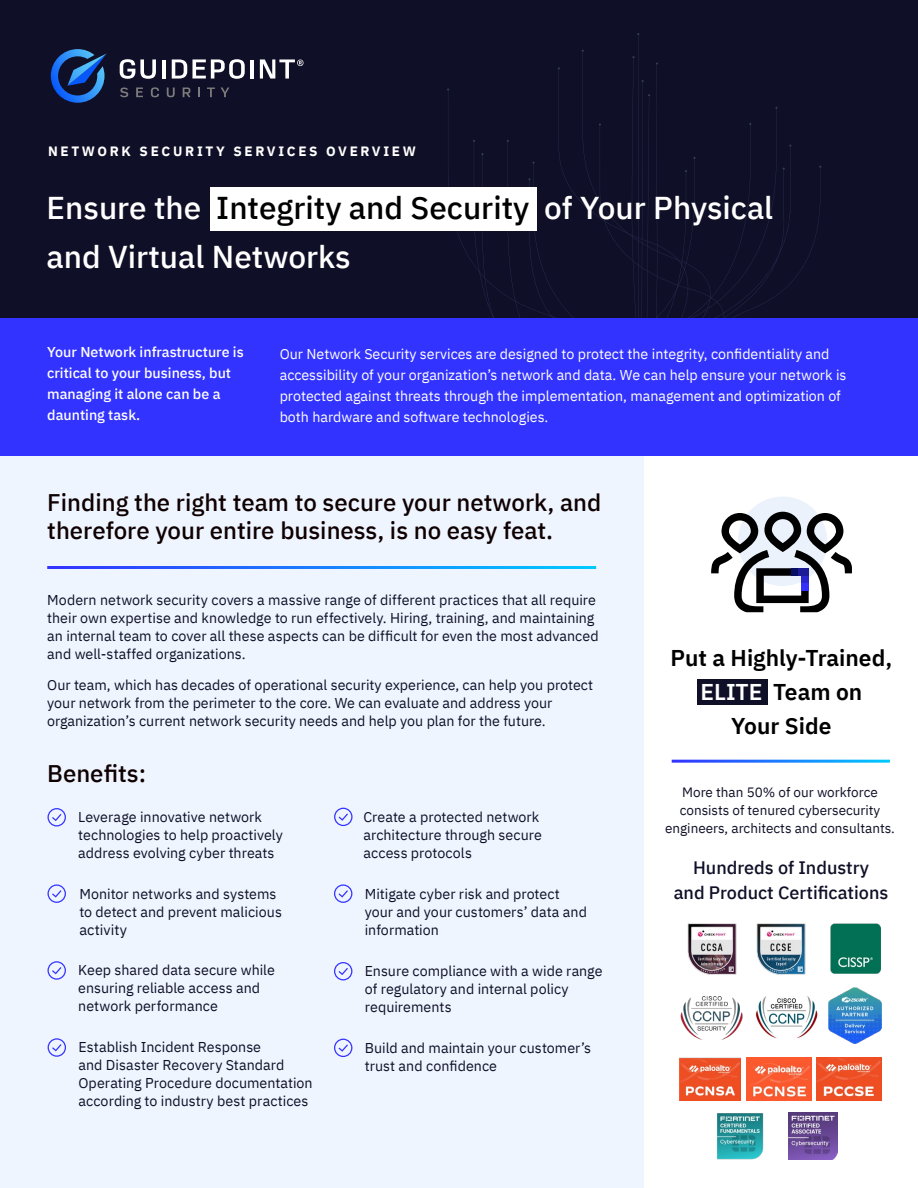
<style>
.page{position:relative;width:918px;height:1188px;background:#fff}
.page>*{position:absolute;margin:0;border:0;box-sizing:border-box;transform-origin:0 0}
.t1{font:500 31.5px/49.5px "IBM Plex Sans";color:#fff}
.t2{font:500 24px/28.5px "IBM Plex Sans";color:#0f0000}
.t3{font:600 22.8px/34.2px "IBM Plex Sans";color:#000;text-align:center}
.t4{font:500 18px/25.5px "IBM Plex Sans";color:#0f0f27;text-align:center}
.t5{font:14.55px "IBM Plex Sans";letter-spacing:.005em;color:#0f0f27}
.t6{font:14.25px/18px "IBM Plex Sans";color:#0f0f27}
.t7{font:14.25px/21px "IBM Plex Sans";color:#fff}
.t8{font:500 14.25px/21px "IBM Plex Sans";color:#fff}
.t9{font:13.5px/18px "IBM Plex Sans";color:#0f0f27;text-align:center}
.t10{font:700 13.5px "IBM Plex Sans";letter-spacing:.2em;color:#fff}
.s1{color:#000101}
.s2{color:#fff}
</style>
<div class="page">
<div style="left:0;top:428px;width:644px;height:760px;background:#eef5ff"></div>
<div style="left:0;top:0;width:918px;height:361px;background:#0f0f27"></div>
<svg style="left:473px;top:33px;width:348px;height:285px"></svg>
<div style="left:0;top:318px;width:918px;height:137px;background:#33f"></div>
<svg style="left:120px;top:59px;width:36px;height:20px"></svg>
<hr style="left:162px;top:60px;width:4px;height:18px;background:#fff">
<hr style="left:250px;top:60px;width:4px;height:18px;background:#fff">
<svg style="left:172px;top:59px;width:73px;height:20px"></svg>
<svg style="left:120px;top:87px;width:8px;height:10px"></svg>
<svg style="left:136px;top:87px;width:7px;height:10px"></svg>
<svg style="left:151px;top:87px;width:8px;height:10px"></svg>
<svg style="left:167px;top:88px;width:8px;height:9px"></svg>
<svg style="left:183px;top:87px;width:8px;height:10px"></svg>
<svg style="left:198px;top:87px;width:2px;height:10px"></svg>
<svg style="left:207px;top:88px;width:8px;height:9px"></svg>
<svg style="left:221px;top:87px;width:8px;height:10px"></svg>
<svg style="left:260px;top:59px;width:43px;height:20px"></svg>
<svg style="left:51px;top:49px;width:56px;height:54px"></svg>
<img style="left:747px;top:1058px;width:64px;height:43px">
<img style="left:817px;top:1058px;width:64px;height:43px">
<img style="left:679px;top:1058px;width:61px;height:43px">
<img style="left:756px;top:923px;width:50px;height:52px">
<img style="left:687px;top:923px;width:50px;height:52px">
<img style="left:680px;top:996px;width:63px;height:44px">
<img style="left:755px;top:996px;width:63px;height:43px">
<img style="left:829px;top:988px;width:52px;height:56px">
<div style="left:210px;top:188px;width:326px;height:43px;background:#fff"></div>
<div style="left:697px;top:679px;width:70px;height:26px;background:#0f0f27"></div>
<div style="left:738px;top:497px;width:89px;height:89px;background:#ebf2fc;border-radius:45px"></div>
<svg style="left:711px;top:512px;width:141px;height:100px"></svg>
<svg style="left:47px;top:808px;width:19px;height:19px"></svg>
<svg style="left:334px;top:808px;width:19px;height:18px"></svg>
<svg style="left:47px;top:884px;width:19px;height:19px"></svg>
<svg style="left:334px;top:884px;width:18px;height:19px"></svg>
<svg style="left:47px;top:961px;width:19px;height:19px"></svg>
<svg style="left:334px;top:962px;width:18px;height:18px"></svg>
<svg style="left:48px;top:1038px;width:18px;height:19px"></svg>
<svg style="left:334px;top:1039px;width:18px;height:18px"></svg>
<hr style="left:47px;top:566px;width:549px;height:3px;background:#fff">
<img style="left:830px;top:924px;width:50px;height:50px">
<img style="left:789px;top:1112px;width:48px;height:48px">
<img style="left:717px;top:1113px;width:47px;height:47px">
<p class="t10" style="left:48px;top:141px;width:369px">NETWORK SECURITY SERVICES OVERVIEW</p>
<h1 class="t1" style="left:46px;top:180px;width:728px">Ensure the <span class="s1">Integrity and Security</span> of Your Physical and Virtual Networks</h1>
<p class="t8" style="left:47px;top:340px;width:198px">Your Network infrastructure is critical to your business, but managing it alone can be a daunting task.</p>
<p class="t7" style="left:280px;top:342px;width:568px">Our Network Security services are designed to protect the integrity, confidentiality and accessibility of your organization’s network and data. We can help ensure your network is protected against threats through the implementation, management and optimization of both hardware and software technologies.</p>
<h2 class="t2" style="left:47px;top:486px;width:556px">Finding the right team to secure your network, and therefore your entire business, is no easy feat.</h2>
<p class="t6" style="left:47px;top:590px;width:553px">Modern network security covers a massive range of different practices that all require their own expertise and knowledge to run effectively. Hiring, training, and maintaining an internal team to cover all these aspects can be difficult for even the most advanced and well-staffed organizations.</p>
<p class="t6" style="left:47px;top:675px;width:547px">Our team, which has decades of operational security experience, can help you protect your network from the perimeter to the core. We can evaluate and address your organization’s current network security needs and help you plan for the future.</p>
<h2 class="t2" style="left:47px;top:757px;width:100px">Benefits:</h2>
<p class="t6" style="left:78px;top:807px;width:206px">Leverage innovative network technologies to help proactively address evolving cyber threats</p>
<p class="t6" style="left:363px;top:807px;width:180px">Create a protected network architecture through secure access protocols</p>
<p class="t6" style="left:79px;top:883px;width:204px">Monitor networks and systems to detect and prevent malicious</p>
<p class="t5" style="left:79px;top:918px;width:49px">activity</p>
<p class="t6" style="left:365px;top:883px;width:224px">Mitigate cyber risk and protect your and your customers’ data and information</p>
<p class="t6" style="left:78px;top:960px;width:198px">Keep shared data secure while ensuring reliable access and network performance</p>
<p class="t6" style="left:365px;top:961px;width:239px">Ensure compliance with a wide range of regulatory and internal policy requirements</p>
<p class="t6" style="left:78px;top:1037px;width:236px">Establish Incident Response<br>and Disaster Recovery Standard Operating Procedure documentation according to industry best practices</p>
<p class="t6" style="left:365px;top:1038px;width:228px">Build and maintain your customer’s trust and confidence</p>
<h3 class="t3" style="left:671px;top:639px;width:223px">Put a Highly-Trained,<br><span class="s2">ELITE</span> Team on<br>Your Side</h3>
<p class="t9" style="left:665px;top:782px;width:231px">More than 50% of our workforce consists of tenured cybersecurity engineers, architects and consultants.</p>
<p class="t4" style="left:674px;top:853px;width:216px">Hundreds of Industry<br>and Product Certifications</p>
</div>
